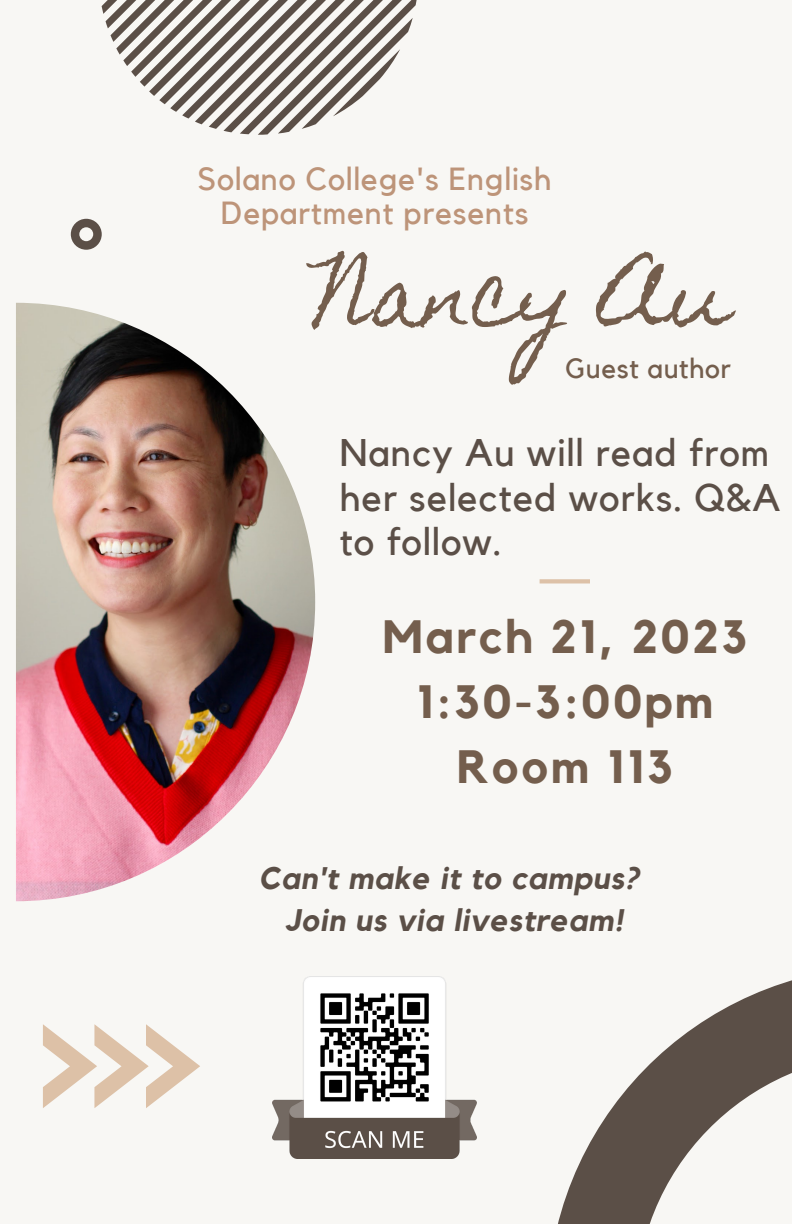
<style>
.page{position:relative;width:792px;height:1224px;background:#f8f7f4}
.page>*{position:absolute;margin:0;border:0;box-sizing:border-box;transform-origin:0 0}
.t1{font:80.3px "Homemade Apple";color:#745e4d}
.t2{font:700 46.6px/65px "Kollektif";letter-spacing:.06em;color:#745e4d;text-align:center}
.t3{font:38.4px/44.8px "Kollektif";letter-spacing:.025em;color:#5b4f47}
.t4{font:31.9px/34px "Kollektif";letter-spacing:.025em;color:#bd9479;text-align:center}
.t5{font:italic 700 31.1px/42.7px "Kollektif";letter-spacing:.025em;color:#5b4f47;text-align:center}
.t6{font:27.8px "Kollektif";letter-spacing:.025em;color:#745e4d}
</style>
<div class="page">
<svg style="left:101px;top:0;width:316px;height:135px"></svg>
<svg style="left:71px;top:219px;width:31px;height:31px"></svg>
<svg style="left:558px;top:980px;width:234px;height:244px"></svg>
<svg style="left:637px;top:1034px;width:155px;height:190px"></svg>
<svg style="left:540px;top:579px;width:50px;height:4px"></svg>
<img style="left:16px;top:303px;width:299px;height:598px">
<svg style="left:43px;top:1024px;width:157px;height:84px"></svg>
<img style="left:273px;top:976px;width:204px;height:182px">
<p class="t4" style="left:198px;top:164px;width:355px">Solano College's English<br>Department presents</p>
<h1 class="t1" style="left:316px;top:250px;width:415px">Nancy Au</h1>
<p class="t6" style="left:565px;top:355px;width:167px">Guest author</p>
<p class="t3" style="left:340px;top:431px;width:442px">Nancy Au will read from her selected works. Q&amp;A to follow.</p>
<p class="t2" style="left:383px;top:606px;width:366px">March 21, 2023<br>1:30-3:00pm<br>Room 113</p>
<p class="t5" style="left:259px;top:858px;width:382px">Can't make it to campus?<br>Join us via livestream!</p>
</div>
